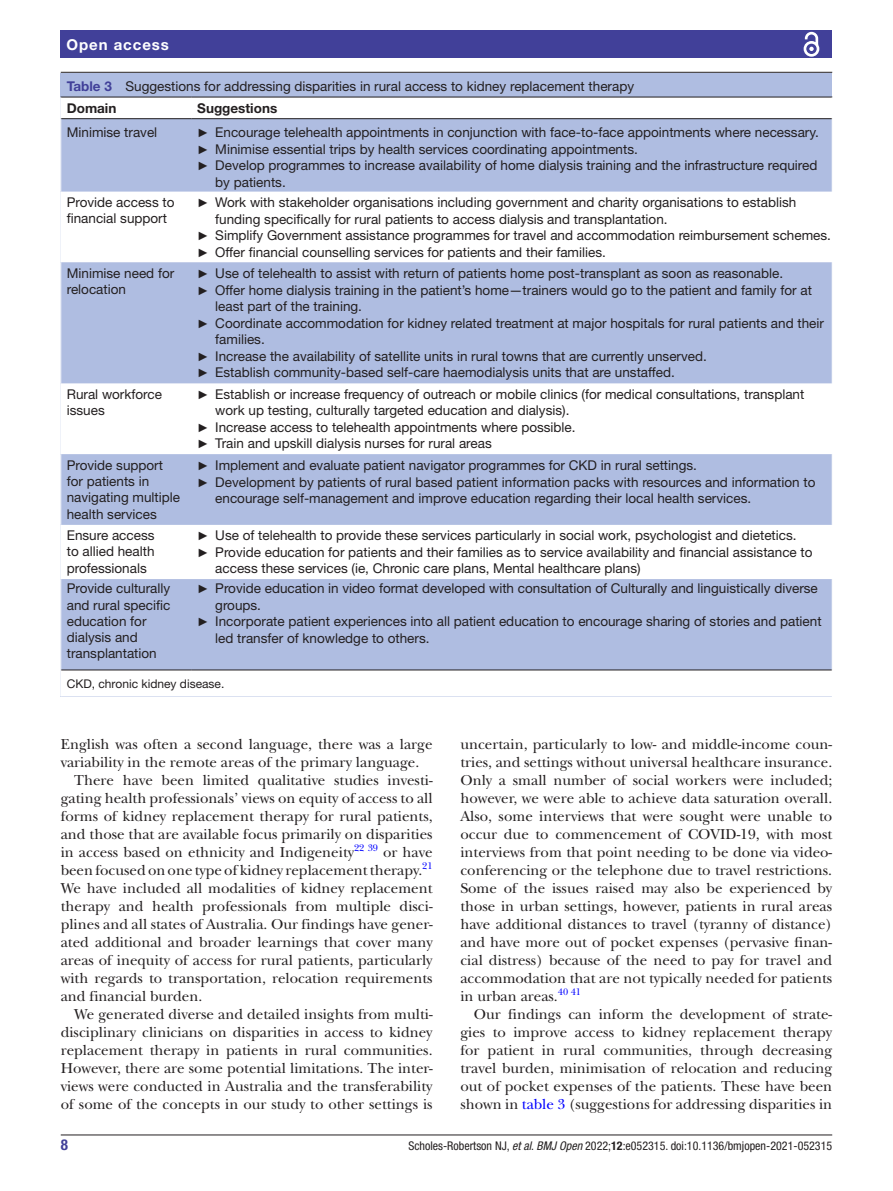
<style>
.page{position:relative;width:893px;height:1191px;background:#fff}
.page>*{position:absolute;margin:0;border:0;box-sizing:border-box;transform-origin:0 0}
.t1{font:15px/18px "New Baskerville";color:#231f20;text-align:justify}
.t2{font:700 15px "Helvetica Neue LT Std";letter-spacing:.065em;color:#fff}
.t3{font:700 condensed 15px "Helvetica Neue LT Std";color:#414099}
.t4{font:13.5px/16.2px "Helvetica Neue LT Std";color:#231f20}
.t5{font:700 13.5px "Helvetica Neue LT Std";color:#231f20}
.t6{font:condensed 12px "Helvetica Neue LT Std";color:#231f20}
.t7{font:12px "Helvetica Neue LT Std";color:#231f20}
.t8{font:9.9px "New Baskerville";color:#00f}
.s1{font-weight:700;color:#414099}
.s2{font-weight:700}
.s3{font-family:"Arial";font-size:12px}
.s4{color:#00f}
.s5{font-style:italic}
</style>
<div class="page">
<hr style="left:61px;top:1134px;width:771px;height:1px;background:#231f20">
<div style="left:61px;top:31px;width:771px;height:27px;background:#414099"></div>
<svg style="left:803px;top:31px;width:17px;height:26px"></svg>
<div style="left:61px;top:73px;width:771px;height:623px;background:#afbde1"></div>
<hr style="left:61px;top:72px;width:771px;height:1px;background:#231f20">
<div style="left:61px;top:98px;width:771px;height:598px;background:#fff"></div>
<svg style="left:61px;top:119px;width:771px;height:550px"></svg>
<hr style="left:61px;top:97px;width:130px;height:1px;background:#231f20">
<hr style="left:61px;top:118px;width:130px;height:1px;background:#231f20">
<hr style="left:191px;top:97px;width:641px;height:1px;background:#231f20">
<hr style="left:191px;top:118px;width:641px;height:1px;background:#231f20">
<hr style="left:191px;top:669px;width:641px;height:1px;background:#231f20">
<hr style="left:61px;top:669px;width:130px;height:1px;background:#231f20">
<svg style="left:60px;top:97px;width:1px;height:22px"></svg>
<svg style="left:60px;top:670px;width:1px;height:26px"></svg>
<hr style="left:67px;top:687px;width:765px;height:1px;background:#fff">
<p class="t2" style="left:66px;top:35px;width:104px">Open access</p>
<p class="t4" style="left:67px;top:75px;width:569px;line-height:22px"><span class="s1">Table 3</span> Suggestions for addressing disparities in rural access to kidney replacement therapy<br><span class="s2">Domain</span></p>
<p class="t5" style="left:197px;top:99px;width:82px">Suggestions</p>
<p class="t4" style="left:67px;top:124px;width:92px">Minimise travel</p>
<p class="t4" style="left:197px;top:124px;width:623px"><span class="s3">►</span> Encourage telehealth appointments in conjunction with face-to-face appointments where necessary.</p>
<p class="t4" style="left:197px;top:141px;width:442px"><span class="s3">►</span> Minimise essential trips by health services coordinating appointments.</p>
<p class="t4" style="left:197px;top:157px;width:622px"><span class="s3">►</span> Develop programmes to increase availability of home dialysis training and the infrastructure required</p>
<p class="t4" style="left:215px;top:174px;width:72px">by patients.</p>
<p class="t4" style="left:67px;top:194px;width:109px">Provide access to financial support</p>
<p class="t4" style="left:197px;top:194px;width:601px"><span class="s3">►</span> Work with stakeholder organisations including government and charity organisations to establish</p>
<p class="t4" style="left:215px;top:210px;width:454px">funding specifically for rural patients to access dialysis and transplantation.</p>
<p class="t4" style="left:197px;top:227px;width:635px"><span class="s3">►</span> Simplify Government assistance programmes for travel and accommodation reimbursement schemes.</p>
<p class="t4" style="left:197px;top:243px;width:410px"><span class="s3">►</span> Offer financial counselling services for patients and their families.</p>
<p class="t4" style="left:67px;top:265px;width:109px">Minimise need for relocation</p>
<p class="t4" style="left:197px;top:265px;width:587px"><span class="s3">►</span> Use of telehealth to assist with return of patients home post-transplant as soon as reasonable.</p>
<p class="t4" style="left:197px;top:281px;width:616px"><span class="s3">►</span> Offer home dialysis training in the patient’s home—trainers would go to the patient and family for at</p>
<p class="t4" style="left:215px;top:298px;width:148px">least part of the training.</p>
<p class="t4" style="left:197px;top:314px;width:628px"><span class="s3">►</span> Coordinate accommodation for kidney related treatment at major hospitals for rural patients and their</p>
<p class="t4" style="left:215px;top:331px;width:51px">families.</p>
<p class="t4" style="left:197px;top:347px;width:511px"><span class="s3">►</span> Increase the availability of satellite units in rural towns that are currently unserved.</p>
<p class="t4" style="left:197px;top:364px;width:479px"><span class="s3">►</span> Establish community-based self-care haemodialysis units that are unstaffed.</p>
<p class="t4" style="left:67px;top:386px;width:97px">Rural workforce issues</p>
<p class="t4" style="left:197px;top:386px;width:609px"><span class="s3">►</span> Establish or increase frequency of outreach or mobile clinics (for medical consultations, transplant</p>
<p class="t4" style="left:215px;top:402px;width:356px">work up testing, culturally targeted education and dialysis).</p>
<p class="t4" style="left:197px;top:419px;width:380px"><span class="s3">►</span> Increase access to telehealth appointments where possible.</p>
<p class="t4" style="left:197px;top:435px;width:296px"><span class="s3">►</span> Train and upskill dialysis nurses for rural areas</p>
<p class="t4" style="left:67px;top:457px;width:115px">Provide support for patients in navigating multiple health services</p>
<p class="t4" style="left:197px;top:457px;width:501px"><span class="s3">►</span> Implement and evaluate patient navigator programmes for CKD in rural settings.</p>
<p class="t4" style="left:197px;top:473px;width:620px"><span class="s3">►</span> Development by patients of rural based patient information packs with resources and information to</p>
<p class="t4" style="left:215px;top:490px;width:537px">encourage self-management and improve education regarding their local health services.</p>
<p class="t4" style="left:67px;top:527px;width:89px;text-align:justify">Ensure access to allied health professionals</p>
<p class="t4" style="left:197px;top:527px;width:601px"><span class="s3">►</span> Use of telehealth to provide these services particularly in social work, psychologist and dietetics.</p>
<p class="t4" style="left:197px;top:544px;width:617px"><span class="s3">►</span> Provide education for patients and their families as to service availability and financial assistance to</p>
<p class="t4" style="left:215px;top:560px;width:427px">access these services (ie, Chronic care plans, Mental healthcare plans)</p>
<p class="t4" style="left:67px;top:580px;width:105px">Provide culturally and rural specific education for dialysis and transplantation</p>
<p class="t4" style="left:197px;top:580px;width:622px"><span class="s3">►</span> Provide education in video format developed with consultation of Culturally and linguistically diverse</p>
<p class="t4" style="left:215px;top:597px;width:47px">groups.</p>
<p class="t4" style="left:197px;top:613px;width:626px"><span class="s3">►</span> Incorporate patient experiences into all patient education to encourage sharing of stories and patient</p>
<p class="t4" style="left:215px;top:630px;width:216px">led transfer of knowledge to others.</p>
<p class="t7" style="left:67px;top:676px;width:159px">CKD, chronic kidney disease.</p>
<p class="t1" style="left:61px;top:735px;width:373px">English was often a second language, there was a large</p>
<p class="t1" style="left:61px;top:753px;width:360px">variability in the remote areas of the primary language.</p>
<p class="t1" style="left:74px;top:771px;width:360px">There have been limited qualitative studies investi-</p>
<p class="t1" style="left:61px;top:789px;width:373px">gating health professionals’ views on equity of access to all</p>
<p class="t1" style="left:61px;top:807px;width:373px">forms of kidney replacement therapy for rural patients,</p>
<p class="t1" style="left:61px;top:825px;width:373px">and those that are available focus primarily on disparities</p>
<p class="t1" style="left:61px;top:843px;width:295px">in access based on ethnicity and Indigeneity</p>
<p class="t8" style="left:354px;top:841px;width:26px">22 39</p>
<p class="t1" style="left:61px;top:843px;width:373px;text-indent:322px">or have been focused on one type of kidney replacement therapy.</p>
<p class="t8" style="left:422px;top:859px;width:12px">21</p>
<p class="t1" style="left:61px;top:879px;width:373px">We have included all modalities of kidney replacement therapy and health professionals from multiple disci&shy;plines and all states of Australia. Our findings have gener&shy;ated additional and broader learnings that cover many areas of inequity of access for rural patients, particularly with regards to transportation, relocation requirements and financial burden.</p>
<p class="t1" style="left:61px;top:1005px;width:373px;text-indent:14px">We generated diverse and detailed insights from multi&shy;disciplinary clinicians on disparities in access to kidney replacement therapy in patients in rural communities.<br>However, there are some potential limitations. The inter&shy;views were conducted in Australia and the transferability of some of the concepts in our study to other settings is</p>
<p class="t1" style="left:460px;top:735px;width:373px">uncertain, particularly to low- and middle-income coun&shy;tries, and settings without universal healthcare insurance.<br>Only a small number of social workers were included; however, we were able to achieve data saturation overall.<br>Also, some interviews that were sought were unable to occur due to commencement of COVID-19, with most interviews from that point needing to be done via video&shy;conferencing or the telephone due to travel restrictions.<br>Some of the issues raised may also be experienced by those in urban settings, however, patients in rural areas have additional distances to travel (tyranny of distance) and have more out of pocket expenses (pervasive finan&shy;cial distress) because of the need to pay for travel and accommodation that are not typically needed for patients in urban areas.<sup>40</sup> <sup>41</sup></p>
<p class="t1" style="left:460px;top:1005px;width:373px;text-indent:14px">Our findings can inform the development of strate&shy;gies to improve access to kidney replacement therapy for patient in rural communities, through decreasing travel burden, minimisation of relocation and reducing out of pocket expenses of the patients. These have been shown in <span class="s4">table 3</span> (suggestions for addressing disparities in</p>
<p class="t3" style="left:61px;top:1135px;width:9px">8</p>
<p class="t6" style="left:408px;top:1138px;width:425px">Scholes-Robertson NJ, <span class="s5">et al</span>. <span class="s5">BMJ Open</span> 2022;<span class="s2">12</span>:e052315. doi:10.1136/bmjopen-2021-052315</p>
</div>
